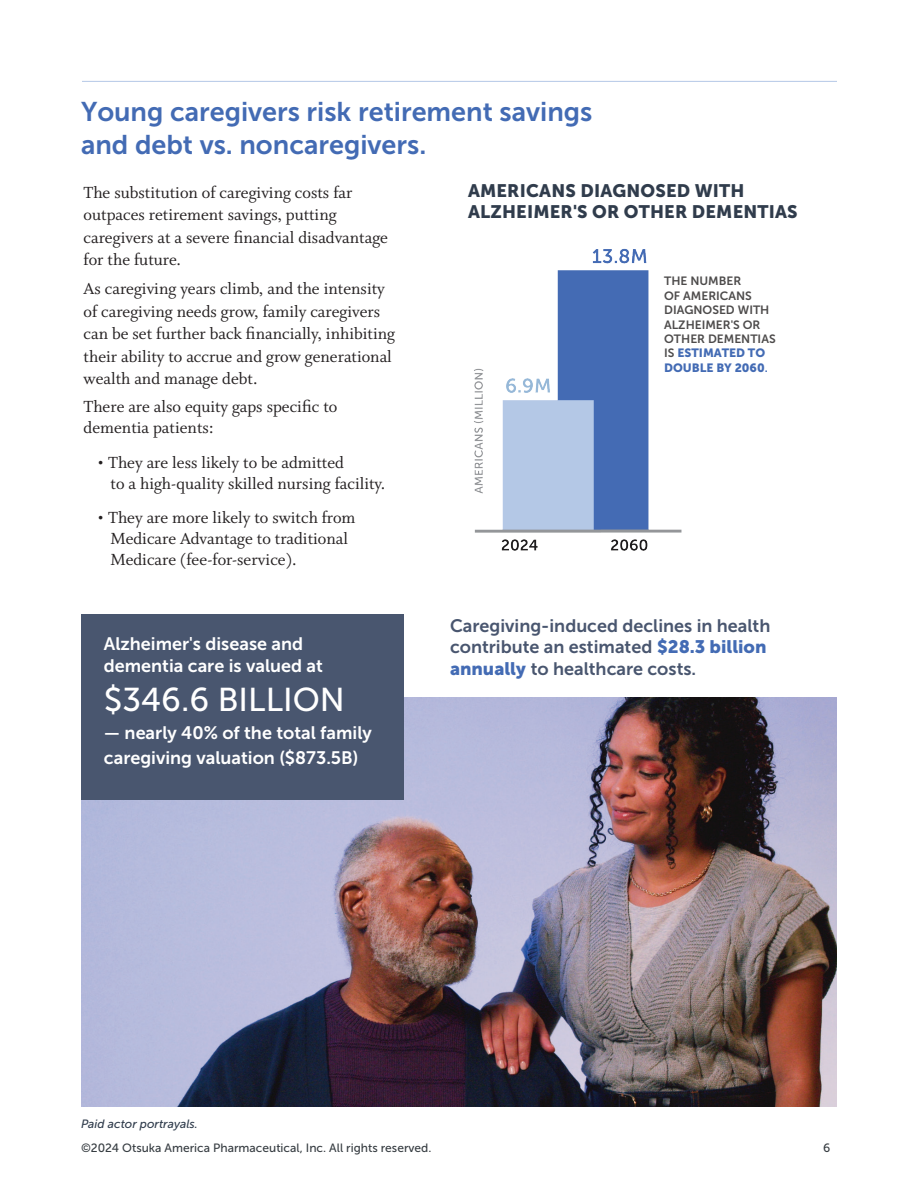
<style>
.page{position:relative;width:918px;height:1188px;background:#fff}
.page>*{position:absolute;margin:0;border:0;box-sizing:border-box;transform-origin:0 0}
.t1{font:33px "Museo Sans 500";color:#fff}
.t2{font:27px/33px "Museo Sans 700";color:#436bb4}
.t3{font:18px/22.5px "Whitman";color:#231f20}
.t4{font:18px/21.6px "Museo Sans 700";color:#fff}
.t5{font:18px/21.6px "Museo Sans 700";color:#49566f}
.t6{font:18px/21px "Museo Sans 900";letter-spacing:.01em;color:#303c4c}
.t7{font:12px/14.4px "Museo Sans 700";color:#4d4b4b}
.t8{font:12px "Museo Sans 500";color:#373d42}
.t9{font:12px/14.4px "Museo Sans 900";color:#436bb4}
.t10{font:italic 12px "Museo Sans 500";color:#303c4c}
.s1{font-family:"Museo Sans 700";color:#4d4b4b}
.s2{font-family:"Museo Sans 700"}
.s3{font-family:"Museo Sans 900";color:#436bb4}
</style>
<div class="page">
<img style="left:81px;top:698px;width:755px;height:409px">
<hr style="left:82px;top:81px;width:755px;height:1px;background:#b4c8e6">
<div style="left:81px;top:615px;width:323px;height:185px;background:#49566f"></div>
<img style="left:474px;top:248px;width:208px;height:303px">
<h2 class="t2" style="left:81px;top:95px;width:513px">Young caregivers risk retirement savings and debt vs. noncaregivers.</h2>
<p class="t3" style="left:84px;top:181px;width:306px">The substitution of caregiving costs far outpaces retirement savings, putting caregivers at a severe financial disadvantage for the future.</p>
<p class="t3" style="left:84px;top:278px;width:313px">As caregiving years climb, and the intensity of caregiving needs grow, family caregivers can be set further back financially, inhibiting their ability to accrue and grow generational wealth and manage debt.</p>
<p class="t3" style="left:84px;top:397px;width:255px;line-height:21px">There are also equity gaps specific to dementia patients:</p>
<p class="t3" style="left:111px;top:452px;width:276px;line-height:21px;text-indent:-14px">• They are less likely to be admitted<br>to a high-quality skilled nursing facility.</p>
<p class="t3" style="left:111px;top:508px;width:246px;line-height:21px;text-indent:-14px">• They are more likely to switch from<br>Medicare Advantage to traditional<br>Medicare (fee-for-service).</p>
<p class="t4" style="left:104px;top:633px;width:220px">Alzheimer's disease and dementia care is valued at</p>
<h1 class="t1" style="left:104px;top:682px;width:242px">$346.6 BILLION</h1>
<p class="t4" style="left:104px;top:721px;width:269px;line-height:24.6px">— nearly 40% of the total family caregiving valuation ($873.5B)</p>
<p class="t6" style="left:468px;top:180px;width:331px">AMERICANS DIAGNOSED WITH<br>ALZHEIMER'S OR OTHER DEMENTIAS</p>
<p class="t7" style="left:664px;top:274px;width:113px">THE NUMBER<br>OF AMERICANS<br>DIAGNOSED WITH<br>ALZHEIMER'S OR<br>OTHER DEMENTIAS</p>
<p class="t9" style="left:664px;top:346px;width:105px"><span class="s1">IS</span> ESTIMATED TO<br>DOUBLE BY 2060<span class="s2">.</span></p>
<p class="t5" style="left:450px;top:615px;width:322px">Caregiving-induced declines in health contribute an estimated <span class="s3">$28.3 billion annually</span> to healthcare costs.</p>
<p class="t10" style="left:81px;top:1117px;width:118px">Paid actor portrayals.</p>
<p class="t8" style="left:81px;top:1141px;width:352px">©2024 Otsuka America Pharmaceutical, Inc. All rights reserved.</p>
<p class="t8" style="left:823px;top:1141px;width:9px">6</p>
</div>
